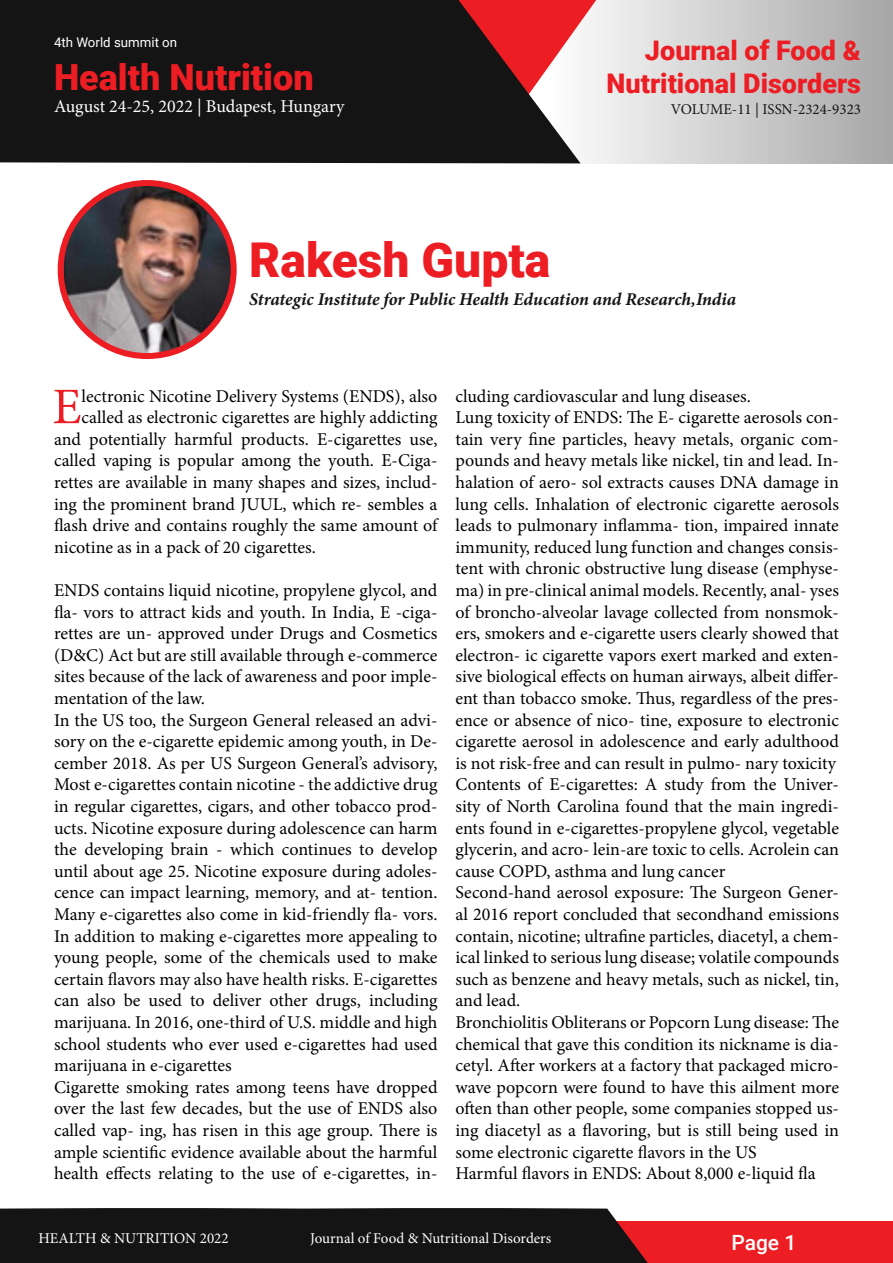
<style>
.page{position:relative;width:893px;height:1263px;background:#fff}
.page>*{position:absolute;margin:0;border:0;box-sizing:border-box;transform-origin:0 0}
.t1{font:51.3px "Minion Pro";color:#ed1d24}
.t2{font:900 48px "Roboto";color:#ed1d24}
.t3{font:900 36px "Roboto";color:#ed1d24}
.t4{font:900 27px/32.4px "Roboto";color:#ed1d24;text-align:right}
.t5{font:500 21px "Roboto";color:#fff}
.t6{font:18px/21.6px "Minion Pro";color:#000}
.t7{font:italic 700 18px "Minion Pro";letter-spacing:-.005em;color:#161617}
.t8{font:18px "Minion Pro";color:#fff}
.t9{font:15px "Minion Pro";color:#fff}
.t10{font:15px "Minion Pro";color:#161617}
.t11{font:13.2px "Roboto";color:#fff}
</style>
<div class="page">
<div style="left:531px;top:1221px;width:362px;height:42px;background:#ed1d24"></div>
<svg style="left:584px;top:0;width:309px;height:163px;background:#c9c9c9"></svg>
<div style="left:581px;top:0;width:57px;height:103px;background:#eee"></div>
<svg style="left:0;top:0;width:581px;height:163px;background:#2b1d1e"></svg>
<div style="left:0;top:1208px;width:648px;height:55px;background:#141414"></div>
<img style="left:61px;top:183px;width:173px;height:173px;border-radius:86px">
<div style="left:58px;top:180px;width:179px;height:179px;border:6px solid #ed1d24;border-radius:50%"></div>
<p class="t11" style="left:54px;top:33px;width:125px">4th World summit on</p>
<h3 class="t3" style="left:54px;top:52px;width:261px">Health Nutrition</h3>
<h3 class="t4" style="left:607px;top:33px;width:256px">Journal of Food &amp;<br>Nutritional Disorders</h3>
<p class="t8" style="left:54px;top:94px;width:292px">August 24-25, 2022 | Budapest, Hungary</p>
<p class="t10" style="left:671px;top:100px;width:192px">VOLUME-11 | ISSN-2324-9323</p>
<h2 class="t2" style="left:249px;top:227px;width:303px">Rakesh Gupta</h2>
<p class="t7" style="left:249px;top:288px;width:488px">Strategic Institute for Public Health Education and Research, India</p>
<h1 class="t1" style="left:53px;top:372px;width:31px">E</h1>
<p class="t6" style="left:82px;top:385px;width:357px">lectronic Nicotine Delivery Systems (ENDS), also</p>
<p class="t6" style="left:82px;top:407px;width:357px">called as electronic cigarettes are highly addicting</p>
<p class="t6" style="left:54px;top:428px;width:385px">and potentially harmful products. E-cigarettes use,</p>
<p class="t6" style="left:54px;top:450px;width:385px">called vaping is popular among the youth. E-Ciga-</p>
<p class="t6" style="left:54px;top:471px;width:385px">rettes are available in many shapes and sizes, includ-</p>
<p class="t6" style="left:54px;top:493px;width:385px">ing the prominent brand JUUL, which re- sembles a</p>
<p class="t6" style="left:54px;top:515px;width:385px">flash drive and contains roughly the same amount of</p>
<p class="t6" style="left:54px;top:536px;width:263px">nicotine as in a pack of 20 cigarettes.</p>
<p class="t6" style="left:54px;top:579px;width:385px">ENDS contains liquid nicotine, propylene glycol, and fla- vors to attract kids and youth. In India, E -ciga&shy;rettes are un- approved under Drugs and Cosmetics (D&amp;C) Act but are still available through e-commerce sites because of the lack of awareness and poor imple&shy;mentation of the law.<br>In the US too, the Surgeon General released an advi&shy;sory on the e-cigarette epidemic among youth, in De&shy;cember 2018. As per US Surgeon General’s advisory, Most e-cigarettes contain nicotine - the addictive drug in regular cigarettes, cigars, and other tobacco prod&shy;ucts. Nicotine exposure during adolescence can harm the developing brain - which continues to develop until about age 25. Nicotine exposure during adoles&shy;cence can impact learning, memory, and at- tention.<br>Many e-cigarettes also come in kid-friendly fla- vors.<br>In addition to making e-cigarettes more appealing to young people, some of the chemicals used to make certain flavors may also have health risks. E-cigarettes can also be used to deliver other drugs, including marijuana. In 2016, one-third of U.S. middle and high school students who ever used e-cigarettes had used marijuana in e-cigarettes<br>Cigarette smoking rates among teens have dropped over the last few decades, but the use of ENDS also called vap- ing, has risen in this age group. There is ample scientific evidence available about the harmful health effects relating to the use of e-cigarettes, in-</p>
<p class="t6" style="left:455px;top:385px;width:385px">cluding cardiovascular and lung diseases.<br>Lung toxicity of ENDS: The E- cigarette aerosols con&shy;tain very fine particles, heavy metals, organic com&shy;pounds and heavy metals like nickel, tin and lead. In&shy;halation of aero- sol extracts causes DNA damage in lung cells. Inhalation of electronic cigarette aerosols leads to pulmonary inflamma- tion, impaired innate immunity, reduced lung function and changes consis&shy;tent with chronic obstructive lung disease (emphyse&shy;ma) in pre-clinical animal models. Recently, anal- yses of broncho-alveolar lavage collected from nonsmok&shy;ers, smokers and e-cigarette users clearly showed that electron- ic cigarette vapors exert marked and exten&shy;sive biological effects on human airways, albeit differ&shy;ent than tobacco smoke. Thus, regardless of the pres&shy;ence or absence of nico- tine, exposure to electronic cigarette aerosol in adolescence and early adulthood is not risk-free and can result in pulmo- nary toxicity Contents of E-cigarettes: A study from the Univer&shy;sity of North Carolina found that the main ingredi&shy;ents found in e-cigarettes-propylene glycol, vegetable glycerin, and acro- lein-are toxic to cells. Acrolein can cause COPD, asthma and lung cancer<br>Second-hand aerosol exposure: The Surgeon Gener&shy;al 2016 report concluded that secondhand emissions contain, nicotine; ultrafine particles, diacetyl, a chem&shy;ical linked to serious lung disease; volatile compounds such as benzene and heavy metals, such as nickel, tin, and lead.<br>Bronchiolitis Obliterans or Popcorn Lung disease: The chemical that gave this condition its nickname is dia&shy;cetyl. After workers at a factory that packaged micro&shy;wave popcorn were found to have this ailment more often than other people, some companies stopped us&shy;ing diacetyl as a flavoring, but is still being used in some electronic cigarette flavors in the US<br>Harmful flavors in ENDS: About 8,000 e-liquid fla</p>
<p class="t9" style="left:38px;top:1228px;width:192px">HEALTH &amp; NUTRITION 2022</p>
<p class="t9" style="left:310px;top:1228px;width:243px">Journal of Food &amp; Nutritional Disorders</p>
<p class="t5" style="left:731px;top:1227px;width:67px">Page 1</p>
</div>
